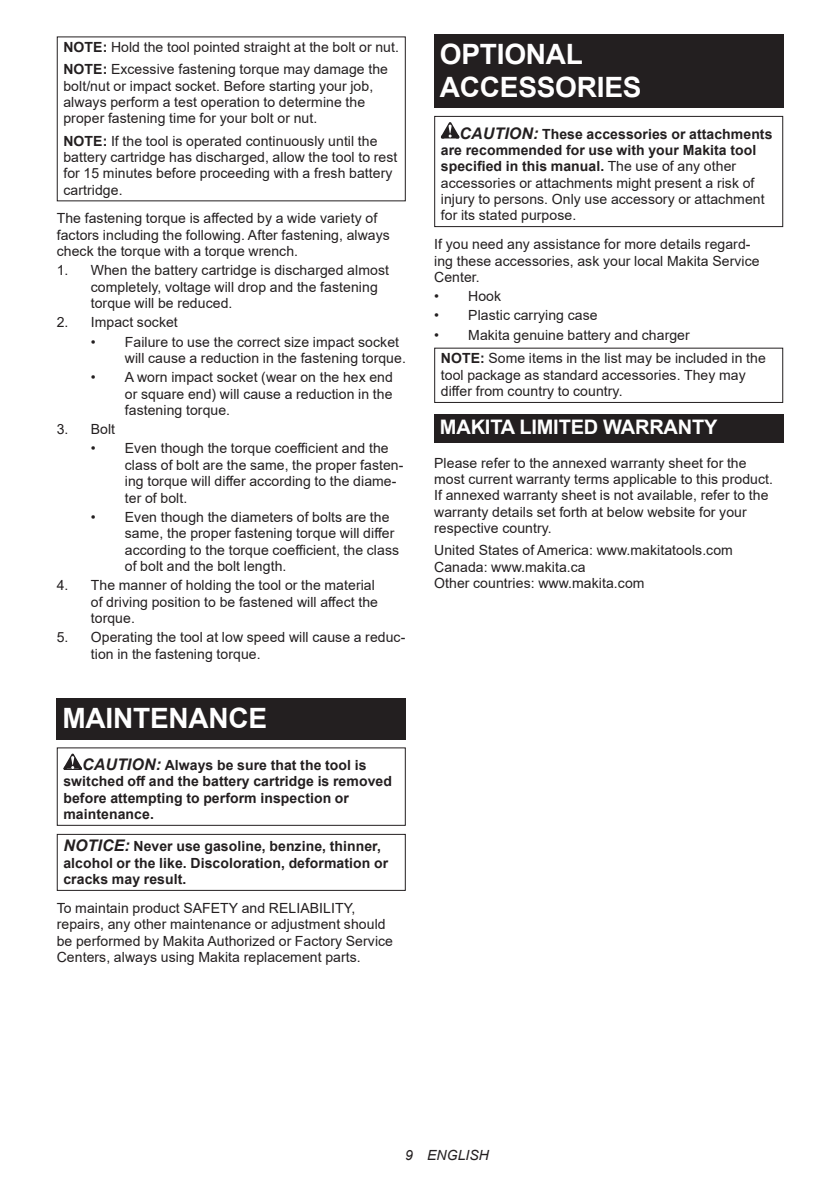
<style>
.page{position:relative;width:840px;height:1191px;background:#fff}
.page>*{position:absolute;margin:0;border:0;box-sizing:border-box;transform-origin:0 0}
.t1{font:700 28px/32.8px "Arial";letter-spacing:-.01em;color:#fff}
.t2{font:700 20px "Arial";letter-spacing:-.01em;color:#fff}
.t3{font:14px/16.4px "Arial";letter-spacing:.005em;color:#231f20}
.t4{font:700 14px/16.4px "Arial";letter-spacing:.005em;color:#231f20}
.t5{font:italic 14px "Arial";letter-spacing:.005em;color:#231f20}
.s1{font-weight:700}
.s2{font-style:italic;font-size:16px}
.s3{font-weight:700;font-style:italic;font-size:16px}
</style>
<div class="page">
<div style="left:57px;top:698px;width:348px;height:41px;background:#231f20"></div>
<svg style="left:63px;top:753px;width:19px;height:17px"></svg>
<div style="left:57px;top:747px;width:348px;height:79px;border:1px solid #231f20"></div>
<div style="left:57px;top:834px;width:348px;height:57px;border:1px solid #231f20"></div>
<div style="left:434px;top:34px;width:348px;height:74px;background:#231f20"></div>
<svg style="left:440px;top:122px;width:19px;height:16px"></svg>
<div style="left:434px;top:116px;width:348px;height:111px;border:1px solid #231f20"></div>
<div style="left:434px;top:348px;width:348px;height:55px;border:1px solid #231f20"></div>
<div style="left:434px;top:414px;width:348px;height:29px;background:#231f20"></div>
<p class="t3" style="left:63px;top:36px;width:337px;line-height:22px"><span class="s1">NOTE:</span> Hold the tool pointed straight at the bolt or nut.<br><span class="s1">NOTE:</span> Excessive fastening torque may damage the</p>
<p class="t3" style="left:63px;top:77px;width:311px">bolt/nut or impact socket. Before starting your job, always perform a test operation to determine the proper fastening time for your bolt or nut.</p>
<p class="t3" style="left:63px;top:132px;width:335px"><span class="s1">NOTE:</span> If the tool is operated continuously until the battery cartridge has discharged, allow the tool to rest for 15 minutes before proceeding with a fresh battery cartridge.</p>
<p class="t3" style="left:57px;top:210px;width:334px">The fastening torque is affected by a wide variety of factors including the following. After fastening, always check the torque with a torque wrench.</p>
<p class="t3" style="left:91px;top:262px;width:299px;text-indent:-34px">1. When the battery cartridge is discharged almost completely, voltage will drop and the fastening torque will be reduced.</p>
<p class="t3" style="left:57px;top:314px;width:122px">2. Impact socket</p>
<p class="t3" style="left:125px;top:333px;width:282px;text-indent:-34px">• Failure to use the correct size impact socket will cause a reduction in the fastening torque.</p>
<p class="t3" style="left:125px;top:369px;width:269px;text-align:justify;text-indent:-34px">• A worn impact socket (wear on the hex end or square end) will cause a reduction in the fastening torque.</p>
<p class="t3" style="left:57px;top:421px;width:60px">3. Bolt</p>
<p class="t3" style="left:125px;top:440px;width:280px;text-indent:-34px">• Even though the torque coefficient and the class of bolt are the same, the proper fasten&shy;ing torque will differ according to the diame&shy;ter of bolt.</p>
<p class="t3" style="left:125px;top:508px;width:275px;text-indent:-34px">• Even though the diameters of bolts are the same, the proper fastening torque will differ according to the torque coefficient, the class of bolt and the bolt length.</p>
<p class="t3" style="left:91px;top:577px;width:288px;text-indent:-34px">4. The manner of holding the tool or the material of driving position to be fastened will affect the torque.</p>
<p class="t3" style="left:91px;top:629px;width:316px;text-indent:-34px">5. Operating the tool at low speed will cause a reduc&shy;tion in the fastening torque.</p>
<h1 class="t1" style="left:62px;top:702px;width:206px">MAINTENANCE</h1>
<p class="t4" style="left:63px;top:757px;width:330px;text-indent:19px"><span class="s2">CAUTION:</span> Always be sure that the tool is switched off and the battery cartridge is removed before attempting to perform inspection or maintenance.</p>
<p class="t4" style="left:63px;top:838px;width:326px"><span class="s2">NOTICE:</span> Never use gasoline, benzine, thinner, alcohol or the like. Discoloration, deformation or cracks may result.</p>
<p class="t3" style="left:57px;top:899px;width:337px">To maintain product SAFETY and RELIABILITY, repairs, any other maintenance or adjustment should be performed by Makita Authorized or Factory Service Centers, always using Makita replacement parts.</p>
<h1 class="t1" style="left:439px;top:38px;width:203px">OPTIONAL<br>ACCESSORIES</h1>
<p class="t3" style="left:440px;top:125px;width:333px;text-indent:19px"><span class="s3">CAUTION:</span> <span class="s1">These accessories or attachments are recommended for use with your Makita tool specified in this manual.</span> The use of any other accessories or attachments might present a risk of injury to persons. Only use accessory or attachment for its stated purpose.</p>
<p class="t3" style="left:434px;top:236px;width:327px">If you need any assistance for more details regard&shy;ing these accessories, ask your local Makita Service<br>Center.</p>
<p class="t3" style="left:434px;top:288px;width:68px">• Hook</p>
<p class="t3" style="left:434px;top:307px;width:165px">• Plastic carrying case</p>
<p class="t3" style="left:440px;top:323px;width:326px;line-height:23.8px;text-indent:-7px">• Makita genuine battery and charger<br><span class="s1">NOTE:</span> Some items in the list may be included in the</p>
<p class="t3" style="left:440px;top:367px;width:306px">tool package as standard accessories. They may differ from country to country.</p>
<h2 class="t2" style="left:439px;top:413px;width:279px">MAKITA LIMITED WARRANTY</h2>
<p class="t3" style="left:434px;top:454px;width:340px">Please refer to the annexed warranty sheet for the most current warranty terms applicable to this product.<br>If annexed warranty sheet is not available, refer to the warranty details set forth at below website for your respective country.</p>
<p class="t3" style="left:434px;top:542px;width:300px">United States of America: www.makitatools.com<br>Canada: www.makita.ca<br>Other countries: www.makita.com</p>
<p class="t5" style="left:405px;top:1146px;width:85px">9 ENGLISH</p>
</div>
